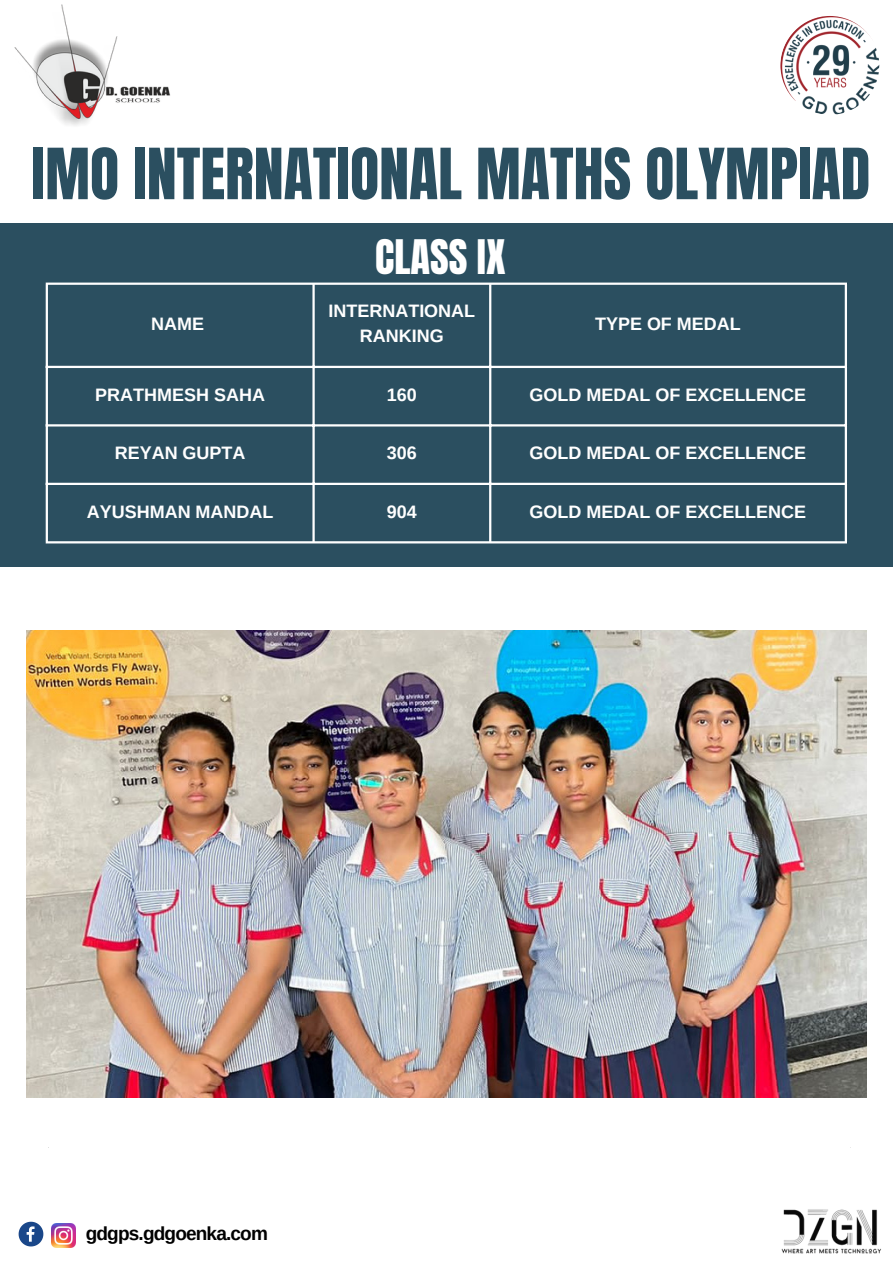
<style>
.page{position:relative;width:893px;height:1264px;background:#fff}
.page>*{position:absolute;margin:0;border:0;box-sizing:border-box;transform-origin:0 0}
.t1{font:60px "Anton";color:#2b4f60}
.t2{font:40.5px "Anton";color:#fff}
.t3{font:700 19.05px "Arimo";letter-spacing:-.045em;color:#000}
.t4{font:700 18px/24.8px "Arimo";color:#fff;text-align:center}
</style>
<div class="page">
<div style="left:0;top:223px;width:892px;height:343px;background:#2b4f60"></div>
<img style="left:781px;top:1209px;width:100px;height:45px">
<svg style="left:19px;top:1221px;width:24px;height:25px"></svg>
<img style="left:52px;top:1223px;width:23px;height:24px">
<img style="left:14px;top:4px;width:156px;height:122px">
<img style="left:780px;top:16px;width:99px;height:99px;border-radius:50%">
<hr style="left:46px;top:285px;width:2px;height:256px;background:#fff">
<hr style="left:312px;top:285px;width:3px;height:256px;background:#fff">
<hr style="left:489px;top:285px;width:2px;height:256px;background:#fff">
<hr style="left:844px;top:285px;width:2px;height:256px;background:#fff">
<hr style="left:46px;top:282px;width:800px;height:3px;background:#fff">
<hr style="left:46px;top:366px;width:800px;height:2px;background:#fff">
<hr style="left:46px;top:424px;width:800px;height:2px;background:#fff">
<hr style="left:46px;top:483px;width:800px;height:2px;background:#fff">
<hr style="left:46px;top:541px;width:800px;height:2px;background:#fff">
<img style="left:27px;top:630px;width:839px;height:467px">
<p class="t1" style="left:32px;top:131px;width:840px">IMO INTERNATIONAL MATHS OLYMPIAD</p>
<p class="t2" style="left:375px;top:228px;width:132px">CLASS IX</p>
<p class="t4" style="left:151px;top:311px;width:54px">NAME</p>
<p class="t4" style="left:328px;top:299px;width:148px">INTERNATIONAL<br>RANKING</p>
<p class="t4" style="left:595px;top:311px;width:147px">TYPE OF MEDAL</p>
<p class="t4" style="left:95px;top:382px;width:171px">PRATHMESH SAHA</p>
<p class="t4" style="left:387px;top:382px;width:31px">160</p>
<p class="t4" style="left:529px;top:382px;width:278px">GOLD MEDAL OF EXCELLENCE</p>
<p class="t4" style="left:115px;top:440px;width:132px">REYAN GUPTA</p>
<p class="t4" style="left:387px;top:440px;width:31px">306</p>
<p class="t4" style="left:529px;top:440px;width:278px">GOLD MEDAL OF EXCELLENCE</p>
<p class="t4" style="left:87px;top:499px;width:188px">AYUSHMAN MANDAL</p>
<p class="t4" style="left:387px;top:499px;width:31px">904</p>
<p class="t4" style="left:529px;top:499px;width:278px">GOLD MEDAL OF EXCELLENCE</p>
<p class="t3" style="left:86px;top:1222px;width:184px">gdgps.gdgoenka.com</p>
</div>
